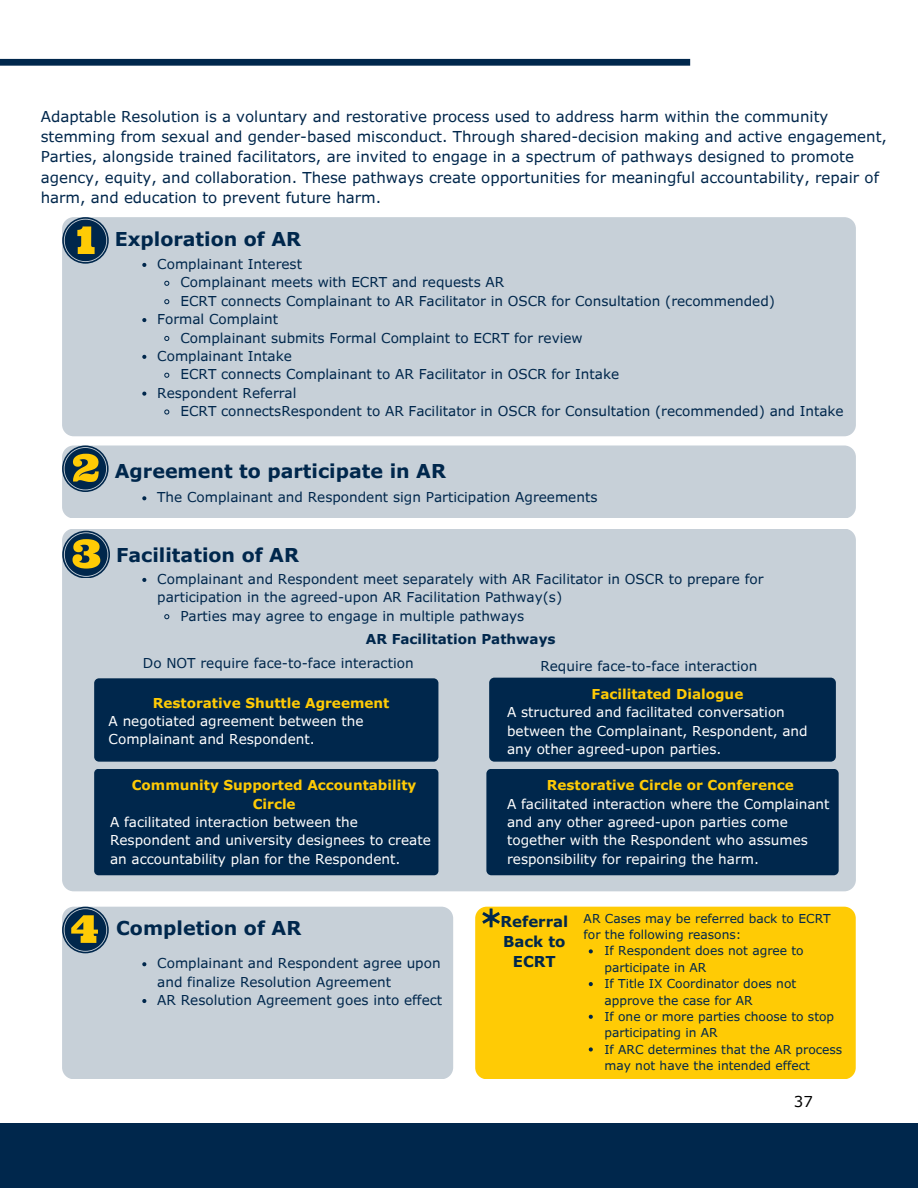
<style>
.page{position:relative;width:918px;height:1188px;background:#fff}
.page>*{position:absolute;margin:0;border:0;box-sizing:border-box;transform-origin:0 0}
.t1{font:700 19.05px "Verdana Pro";color:#00274c}
.t2{font:15px/20.2px "Verdana Pro";color:#00274c}
.t3{font:700 15px/20.4px "Verdana Pro";color:#00274c;text-align:center}
.t4{font:15px "Verdana Pro";color:#000}
.t5{font:13.65px/18.5px "Verdana Pro";color:#00274c}
.t6{font:13.65px/18.5px "Verdana Pro";color:#fff}
.t7{font:700 13.65px/18.5px "Verdana Pro";color:#ffcb05;text-align:center}
.t8{font:700 13.65px "Verdana Pro";color:#00274c}
.t9{font:12.3px/16.4px "Verdana Pro";color:#00274c}
</style>
<div class="page">
<div style="left:62px;top:217px;width:794px;height:219px;background:#c7d0d8;border-radius:12px"></div>
<div style="left:62px;top:445px;width:794px;height:73px;background:#c7d0d8;border-radius:12px"></div>
<div style="left:62px;top:529px;width:794px;height:362px;background:#c7d0d8;border-radius:12px"></div>
<div style="left:94px;top:678px;width:344px;height:84px;background:#00274c;border-radius:5px"></div>
<div style="left:94px;top:769px;width:344px;height:106px;background:#00274c;border-radius:4px"></div>
<div style="left:489px;top:678px;width:347px;height:84px;background:#00274c;border-radius:5px"></div>
<div style="left:486px;top:769px;width:353px;height:106px;background:#00274c;border-radius:5px"></div>
<div style="left:62px;top:907px;width:391px;height:172px;background:#c7d0d8;border-radius:12px"></div>
<div style="left:475px;top:907px;width:381px;height:172px;background:#ffcb05;border-radius:12px"></div>
<div style="left:0;top:59px;width:690px;height:7px;background:#00274c"></div>
<div style="left:0;top:1124px;width:918px;height:64px;background:#00274c"></div>
<svg style="left:62px;top:217px;width:46px;height:46px"></svg>
<svg style="left:142px;top:263px;width:4px;height:4px"></svg>
<svg style="left:164px;top:280px;width:6px;height:6px"></svg>
<svg style="left:164px;top:299px;width:6px;height:6px"></svg>
<svg style="left:142px;top:318px;width:4px;height:4px"></svg>
<svg style="left:164px;top:335px;width:6px;height:6px"></svg>
<svg style="left:142px;top:355px;width:4px;height:4px"></svg>
<svg style="left:164px;top:372px;width:6px;height:6px"></svg>
<svg style="left:142px;top:392px;width:4px;height:4px"></svg>
<svg style="left:164px;top:409px;width:6px;height:6px"></svg>
<svg style="left:62px;top:445px;width:46px;height:47px"></svg>
<svg style="left:142px;top:496px;width:4px;height:4px"></svg>
<svg style="left:62px;top:531px;width:48px;height:47px"></svg>
<svg style="left:142px;top:578px;width:4px;height:4px"></svg>
<svg style="left:164px;top:614px;width:6px;height:6px"></svg>
<svg style="left:62px;top:907px;width:47px;height:46px"></svg>
<svg style="left:142px;top:962px;width:4px;height:4px"></svg>
<svg style="left:142px;top:999px;width:4px;height:4px"></svg>
<svg style="left:482px;top:908px;width:18px;height:19px"></svg>
<svg style="left:589px;top:949px;width:4px;height:4px"></svg>
<svg style="left:589px;top:982px;width:4px;height:4px"></svg>
<svg style="left:589px;top:1015px;width:4px;height:4px"></svg>
<svg style="left:589px;top:1047px;width:4px;height:5px"></svg>
<p class="t2" style="left:41px;top:106px;width:848px">Adaptable Resolution is a voluntary and restorative process used to address harm within the community stemming from sexual and gender-based misconduct. Through shared-decision making and active engagement, Parties, alongside trained facilitators, are invited to engage in a spectrum of pathways designed to promote agency, equity, and collaboration. These pathways create opportunities for meaningful accountability, repair of harm, and education to prevent future harm.</p>
<p class="t1" style="left:115px;top:227px;width:188px">Exploration of AR</p>
<p class="t5" style="left:157px;top:254px;width:146px">Complainant Interest</p>
<p class="t5" style="left:180px;top:273px;width:325px">Complainant meets with ECRT and requests AR</p>
<p class="t5" style="left:180px;top:291px;width:596px">ECRT connects Complainant to AR Facilitator in OSCR for Consultation (recommended)</p>
<p class="t5" style="left:157px;top:310px;width:122px">Formal Complaint</p>
<p class="t5" style="left:180px;top:328px;width:404px">Complainant submits Formal Complaint to ECRT for review</p>
<p class="t5" style="left:157px;top:346px;width:136px">Complainant Intake</p>
<p class="t5" style="left:180px;top:365px;width:440px">ECRT connects Complainant to AR Facilitator in OSCR for Intake</p>
<p class="t5" style="left:157px;top:383px;width:141px">Respondent Referral</p>
<p class="t5" style="left:180px;top:401px;width:665px">ECRT connectsRespondent to AR Facilitator in OSCR for Consultation (recommended) and Intake</p>
<p class="t1" style="left:115px;top:459px;width:333px">Agreement to participate in AR</p>
<p class="t5" style="left:157px;top:488px;width:442px">The Complainant and Respondent sign Participation Agreements</p>
<p class="t1" style="left:116px;top:543px;width:184px">Facilitation of AR</p>
<p class="t5" style="left:157px;top:569px;width:608px">Complainant and Respondent meet separately with AR Facilitator in OSCR to prepare for participation in the agreed-upon AR Facilitation Pathway(s)</p>
<p class="t5" style="left:180px;top:606px;width:345px">Parties may agree to engage in multiple pathways</p>
<p class="t8" style="left:366px;top:630px;width:191px">AR Facilitation Pathways</p>
<p class="t5" style="left:143px;top:654px;width:272px">Do NOT require face-to-face interaction</p>
<p class="t7" style="left:153px;top:693px;width:238px">Restorative Shuttle Agreement</p>
<p class="t6" style="left:109px;top:711px;width:257px">A negotiated agreement between the<br>Complainant and Respondent.</p>
<p class="t7" style="left:132px;top:776px;width:286px">Community Supported Accountability<br>Circle</p>
<p class="t6" style="left:110px;top:812px;width:322px">A facilitated interaction between the<br>Respondent and university designees to create an accountability plan for the Respondent.</p>
<p class="t5" style="left:540px;top:656px;width:218px">Require face-to-face interaction</p>
<p class="t7" style="left:592px;top:684px;width:153px">Facilitated Dialogue</p>
<p class="t6" style="left:507px;top:702px;width:302px">A structured and facilitated conversation between the Complainant, Respondent, and any other agreed-upon parties.</p>
<p class="t7" style="left:547px;top:776px;width:249px">Restorative Circle or Conference</p>
<p class="t6" style="left:507px;top:794px;width:324px">A facilitated interaction where the Complainant and any other agreed-upon parties come together with the Respondent who assumes responsibility for repairing the harm.</p>
<p class="t1" style="left:116px;top:916px;width:187px">Completion of AR</p>
<p class="t5" style="left:157px;top:954px;width:285px">Complainant and Respondent agree upon and finalize Resolution Agreement</p>
<p class="t5" style="left:157px;top:990px;width:287px">AR Resolution Agreement goes into effect</p>
<p class="t3" style="left:500px;top:910px;width:69px">Referral<br>Back to<br>ECRT</p>
<p class="t9" style="left:584px;top:910px;width:249px">AR Cases may be referred back to ECRT for the following reasons:</p>
<p class="t9" style="left:604px;top:942px;width:201px">If Respondent does not agree to participate in AR</p>
<p class="t9" style="left:604px;top:975px;width:193px">If Title IX Coordinator does not approve the case for AR</p>
<p class="t9" style="left:604px;top:1008px;width:231px">If one or more parties choose to stop participating in AR</p>
<p class="t9" style="left:604px;top:1040px;width:239px">If ARC determines that the AR process may not have the intended effect</p>
<p class="t4" style="left:794px;top:1092px;width:21px">37</p>
</div>
